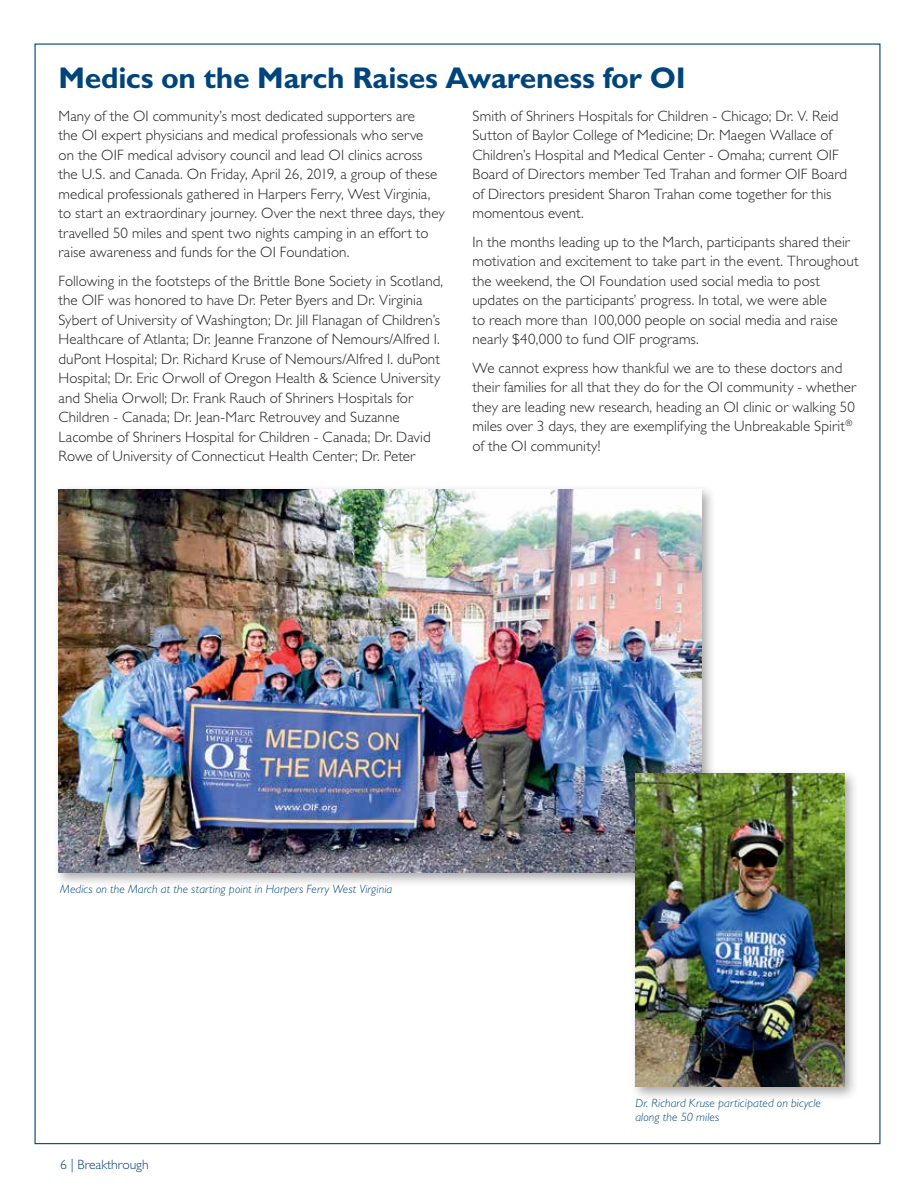
<style>
.page{position:relative;width:918px;height:1188px;background:#fff}
.page>*{position:absolute;margin:0;border:0;box-sizing:border-box;transform-origin:0 0}
.t1{font:700 30px "Gill Sans Std";letter-spacing:-.01em;color:#00447c}
.t2{font:300 15px/19.5px "Gill Sans Std";letter-spacing:.005em;color:#231f20}
.t3{font:300 13.5px "Gill Sans Std";color:#00447c}
.t4{font:italic 300 12px/13.5px "Gill Sans Std";letter-spacing:.01em;color:#00447c}
</style>
<div class="page">
<div style="left:53px;top:484px;width:664px;height:404px;background:#231f20;opacity:.4"></div>
<img style="left:58px;top:490px;width:644px;height:383px">
<div style="left:630px;top:768px;width:229px;height:334px;background:#231f20;opacity:.4"></div>
<img style="left:635px;top:774px;width:209px;height:313px">
<h1 class="t1" style="left:58px;top:60px;width:629px">Medics on the March Raises Awareness for OI</h1>
<p class="t2" style="left:58px;top:106px;width:388px">Many of the OI community’s most dedicated supporters are<br>the OI expert physicians and medical professionals who serve<br>on the OIF medical advisory council and lead OI clinics across the U.S. and Canada. On Friday, April 26, 2019, a group of these medical professionals gathered in Harpers Ferry, West Virginia, to start an extraordinary journey. Over the next three days, they travelled 50 miles and spent two nights camping in an effort to raise awareness and funds for the OI Foundation.</p>
<p class="t2" style="left:58px;top:271px;width:386px">Following in the footsteps of the Brittle Bone Society in Scotland, the OIF was honored to have Dr. Peter Byers and Dr. Virginia Sybert of University of Washington; Dr. Jill Flanagan of Children’s Healthcare of Atlanta; Dr. Jeanne Franzone of Nemours/Alfred I. duPont Hospital; Dr. Richard Kruse of Nemours/Alfred I. duPont Hospital; Dr. Eric Orwoll of Oregon Health &amp; Science University and Shelia Orwoll; Dr. Frank Rauch of Shriners Hospitals for Children - Canada; Dr. Jean-Marc Retrouvey and Suzanne Lacombe of Shriners Hospital for Children - Canada; Dr. David Rowe of University of Connecticut Health Center; Dr. Peter</p>
<p class="t2" style="left:472px;top:106px;width:376px">Smith of Shriners Hospitals for Children - Chicago; Dr. V. Reid Sutton of Baylor College of Medicine; Dr. Maegen Wallace of Children’s Hospital and Medical Center - Omaha; current OIF Board of Directors member Ted Trahan and former OIF Board of Directors president Sharon Trahan come together for this momentous event.</p>
<p class="t2" style="left:472px;top:232px;width:388px">In the months leading up to the March, participants shared their motivation and excitement to take part in the event. Throughout the weekend, the OI Foundation used social media to post updates on the participants’ progress. In total, we were able<br>to reach more than 100,000 people on social media and raise nearly $40,000 to fund OIF programs.</p>
<p class="t2" style="left:472px;top:358px;width:385px">We cannot express how thankful we are to these doctors and their families for all that they do for the OI community - whether they are leading new research, heading an OI clinic or walking 50 miles over 3 days, they are exemplifying the Unbreakable Spirit<sup>® </sup>of the OI community!</p>
<p class="t4" style="left:60px;top:883px;width:334px">Medics on the March at the starting point in Harpers Ferry West Virginia</p>
<p class="t3" style="left:60px;top:1157px;width:90px">6 | Breakthrough</p>
<p class="t4" style="left:635px;top:1097px;width:187px">Dr. Richard Kruse participated on bicycle along the 50 miles</p>
</div>
